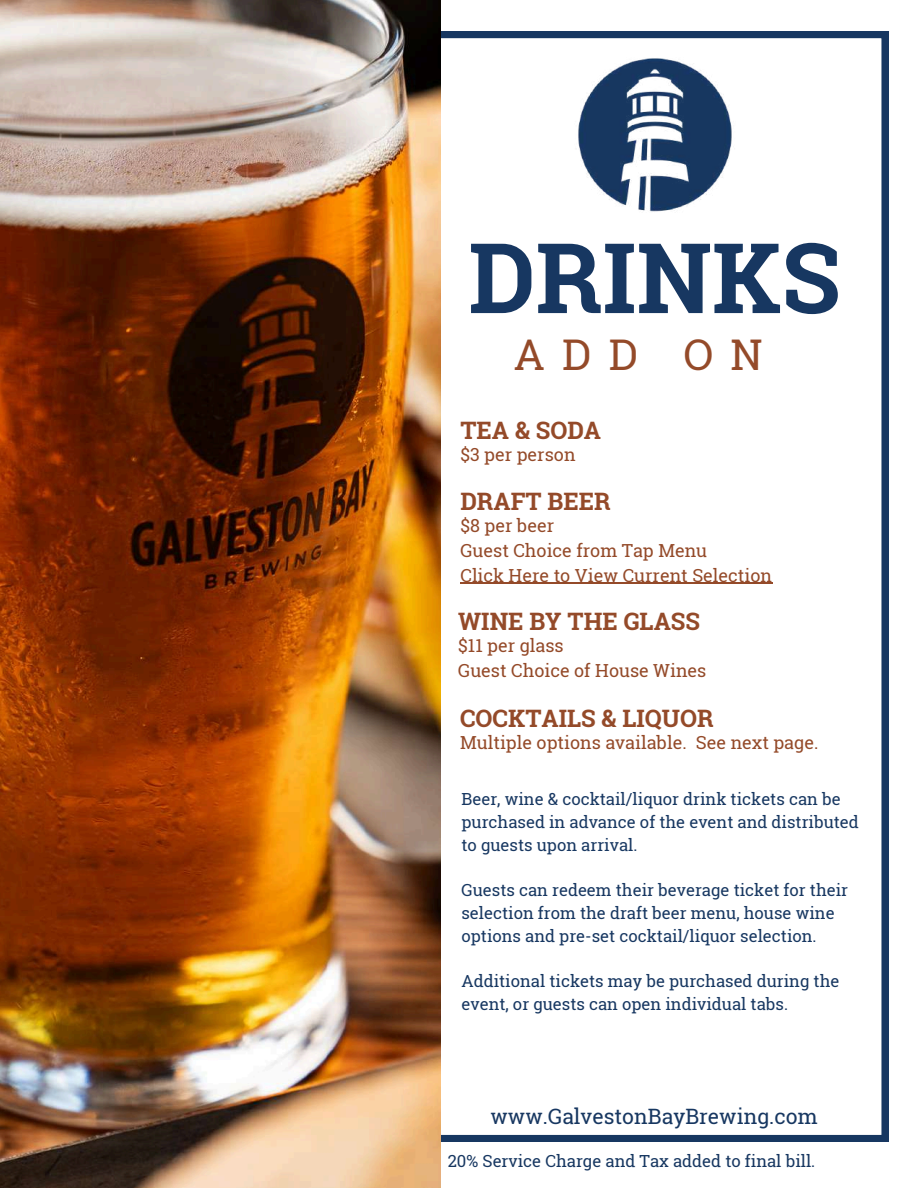
<style>
.page{position:relative;width:918px;height:1188px;background:#fff}
.page>*{position:absolute;margin:0;border:0;box-sizing:border-box;transform-origin:0 0}
.t1{font:700 97.5px "Roboto Slab";color:#173761}
.t2{font:42.3px "Roboto Slab";color:#944a29}
.t3{font:700 24px "Roboto Slab";color:#944a29}
.t4{font:21.15px "Roboto Slab";color:#173761}
.t5{font:18px/24.8px "Roboto Slab";color:#944a29}
.t6{font:16.65px/22.8px "Roboto Slab";color:#173761}
</style>
<div class="page">
<svg style="left:441px;top:31px;width:447px;height:1111px"></svg>
<img style="left:551px;top:40px;width:207px;height:178px">
<img style="left:0;top:0;width:441px;height:1188px">
<hr style="left:460px;top:583px;width:312px;height:1px;background:#944a29">
<h1 class="t1" style="left:468px;top:211px;width:374px">DRINKS</h1>
<h2 class="t2" style="left:514px;top:326px;width:251px">ADD ON</h2>
<h3 class="t3" style="left:460px;top:414px;width:142px">TEA &amp; SODA</h3>
<p class="t5" style="left:460px;top:442px;width:117px">$3 per person</p>
<h3 class="t3" style="left:460px;top:485px;width:152px">DRAFT BEER</h3>
<p class="t5" style="left:460px;top:513px;width:313px">$8 per beer<br>Guest Choice from Tap Menu<br>Click Here to View Current Selection</p>
<h3 class="t3" style="left:458px;top:605px;width:243px">WINE BY THE GLASS</h3>
<p class="t5" style="left:458px;top:633px;width:250px">$11 per glass<br>Guest Choice of House Wines</p>
<h3 class="t3" style="left:460px;top:702px;width:255px">COCKTAILS &amp; LIQUOR</h3>
<p class="t5" style="left:460px;top:730px;width:360px">Multiple options available. See next page.</p>
<p class="t6" style="left:462px;top:788px;width:399px">Beer, wine &amp; cocktail/liquor drink tickets can be purchased in advance of the event and distributed to guests upon arrival.</p>
<p class="t6" style="left:462px;top:879px;width:388px">Guests can redeem their beverage ticket for their selection from the draft beer menu, house wine options and pre-set cocktail/liquor selection.</p>
<p class="t6" style="left:462px;top:970px;width:379px">Additional tickets may be purchased during the event, or guests can open individual tabs.</p>
<p class="t4" style="left:490px;top:1101px;width:329px">www.GalvestonBayBrewing.com</p>
<p class="t6" style="left:448px;top:1149px;width:369px">20% Service Charge and Tax added to final bill.</p>
</div>
